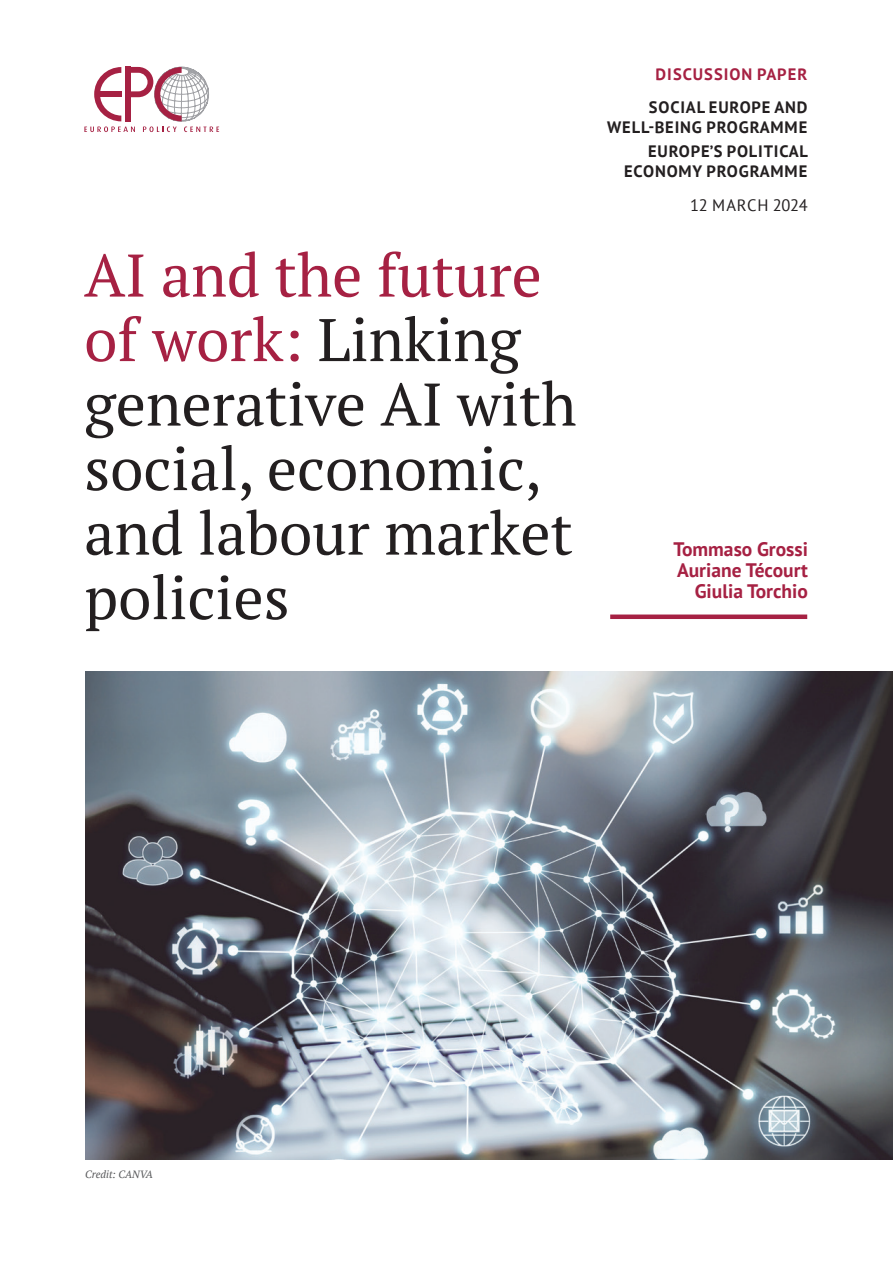
<style>
.page{position:relative;width:893px;height:1263px;background:#fff}
.page>*{position:absolute;margin:0;border:0;box-sizing:border-box;transform-origin:0 0}
.t1{font:60px/64.5px "PT Serif";color:#231f20}
.t2{font:700 19.5px/21px "PT Sans";color:#a62143;text-align:right}
.t3{font:700 16.5px/20.7px "PT Sans";letter-spacing:.05em;color:#231f20;text-align:right}
.t4{font:700 16.5px "PT Sans";letter-spacing:.06em;color:#a62143}
.t5{font:16.5px "PT Sans";color:#231f20}
.t6{font:italic 10.5px "PT Serif";color:#57585a}
.s1{color:#a62143}
</style>
<div class="page">
<img style="left:85px;top:672px;width:808px;height:488px">
<div style="left:610px;top:614px;width:197px;height:5px;background:#a62143"></div>
<svg style="left:84px;top:66px;width:135px;height:66px"></svg>
<p class="t1" style="left:84px;top:242px;width:494px"><span class="s1">AI and the future of work:</span> Linking generative AI with social, economic, and labour market policies</p>
<p class="t4" style="left:656px;top:64px;width:153px">DISCUSSION PAPER</p>
<p class="t3" style="left:607px;top:96px;width:202px">SOCIAL EUROPE AND<br>WELL-BEING PROGRAMME</p>
<p class="t3" style="left:624px;top:141px;width:185px;line-height:19.5px">EUROPE’S POLITICAL<br>ECONOMY PROGRAMME</p>
<p class="t5" style="left:690px;top:195px;width:119px">12 MARCH 2024</p>
<p class="t2" style="left:673px;top:538px;width:136px">Tommaso Grossi<br>Auriane Técourt<br>Giulia Torchio</p>
<p class="t6" style="left:85px;top:1167px;width:69px">Credit: CANVA</p>
</div>
